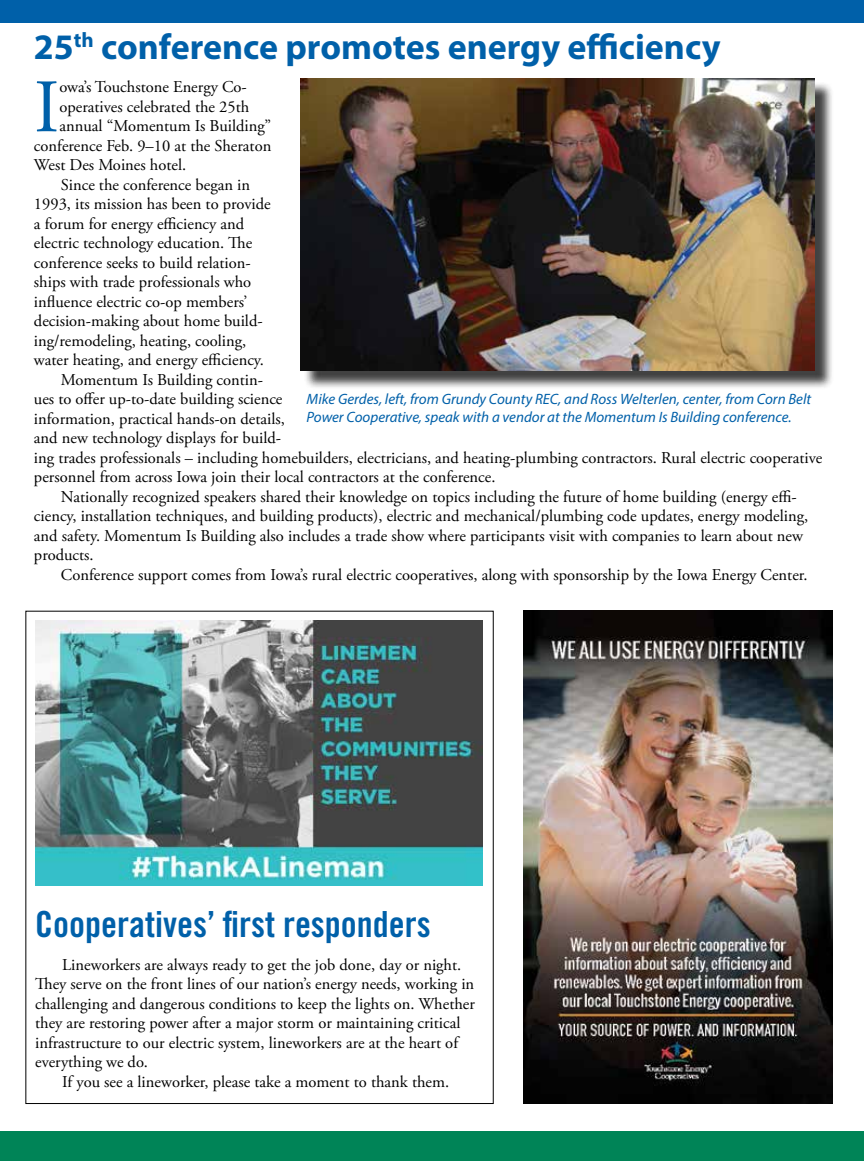
<style>
.page{position:relative;width:864px;height:1161px;background:#fff}
.page>*{position:absolute;margin:0;border:0;box-sizing:border-box;transform-origin:0 0}
.t1{font:75.3px "Adobe Garamond";color:#0060a9}
.t2{font:700 36px "Myriad Pro";color:#0060a9}
.t3{font:36px "Trade Gothic LT Std Bd Cn 20";color:#0060a9}
.t4{font:16.5px "Adobe Garamond Pro";color:#000}
.t5{font:16.5px "Adobe Garamond";color:#000}
.t6{font:italic 15px/18px "Myriad Pro";color:#0060a9}
</style>
<div class="page">
<div style="left:0;top:1132px;width:864px;height:29px;background:#008457"></div>
<div style="left:0;top:0;width:864px;height:22px;background:#0060a9"></div>
<img style="left:35px;top:620px;width:447px;height:266px">
<div style="left:304px;top:81px;width:530px;height:309px;background:#000;opacity:.75"></div>
<img style="left:301px;top:79px;width:514px;height:292px">
<img style="left:524px;top:611px;width:308px;height:493px">
<h2 class="t2" style="left:34px;top:24px;width:688px">25<sup>th</sup> conference promotes energy efficiency</h2>
<h1 class="t1" style="left:34px;top:67px;width:27px">I</h1>
<p class="t5" style="left:59px;top:78px;width:189px">owa’s Touchstone Energy Co-</p>
<p class="t5" style="left:59px;top:98px;width:191px">operatives celebrated the 25th</p>
<p class="t5" style="left:59px;top:117px;width:213px">annual “Momentum Is Building”</p>
<p class="t5" style="left:34px;top:137px;width:239px">conference Feb. 9–10 at the Sheraton</p>
<p class="t5" style="left:34px;top:156px;width:154px">West Des Moines hotel.</p>
<p class="t4" style="left:61px;top:175px;width:191px">Since the conference began in</p>
<p class="t4" style="left:34px;top:194px;width:238px">1993, its mission has been to provide</p>
<p class="t4" style="left:34px;top:214px;width:212px">a forum for energy efficiency and</p>
<p class="t4" style="left:34px;top:233px;width:220px">electric technology education. The</p>
<p class="t4" style="left:34px;top:253px;width:218px">conference seeks to build relation-</p>
<p class="t4" style="left:34px;top:272px;width:219px">ships with trade professionals who</p>
<p class="t4" style="left:34px;top:292px;width:215px">influence electric co-op members’</p>
<p class="t4" style="left:34px;top:311px;width:230px">decision-making about home build-</p>
<p class="t4" style="left:34px;top:331px;width:214px">ing/remodeling, heating, cooling,</p>
<p class="t4" style="left:34px;top:350px;width:231px">water heating, and energy efficiency.</p>
<p class="t4" style="left:61px;top:370px;width:204px">Momentum Is Building contin-</p>
<p class="t4" style="left:34px;top:389px;width:250px">ues to offer up-to-date building science</p>
<p class="t4" style="left:34px;top:409px;width:253px">information, practical hands-on details,</p>
<p class="t4" style="left:34px;top:428px;width:249px">and new technology displays for build-</p>
<p class="t4" style="left:34px;top:448px;width:790px">ing trades professionals – including homebuilders, electricians, and heating-plumbing contractors. Rural electric cooperative</p>
<p class="t4" style="left:34px;top:467px;width:463px">personnel from across Iowa join their local contractors at the conference.</p>
<p class="t4" style="left:61px;top:487px;width:737px">Nationally recognized speakers shared their knowledge on topics including the future of home building (energy effi-</p>
<p class="t4" style="left:34px;top:506px;width:776px">ciency, installation techniques, and building products), electric and mechanical/plumbing code updates, energy modeling,</p>
<p class="t4" style="left:34px;top:526px;width:771px">and safety. Momentum Is Building also includes a trade show where participants visit with companies to learn about new</p>
<p class="t4" style="left:34px;top:545px;width:61px">products.</p>
<p class="t4" style="left:61px;top:565px;width:748px">Conference support comes from Iowa’s rural electric cooperatives, along with sponsorship by the Iowa Energy Center.</p>
<p class="t6" style="left:307px;top:390px;width:506px">Mike Gerdes, left, from Grundy County REC, and Ross Welterlen, center, from Corn Belt<br>Power Cooperative, speak with a vendor at the Momentum Is Building conference.</p>
<h2 class="t3" style="left:35px;top:902px;width:397px">Cooperatives’ first responders</h2>
<p class="t4" style="left:62px;top:955px;width:401px">Lineworkers are always ready to get the job done, day or night.</p>
<p class="t4" style="left:35px;top:974px;width:441px">They serve on the front lines of our nation’s energy needs, working in</p>
<p class="t4" style="left:35px;top:994px;width:441px">challenging and dangerous conditions to keep the lights on. Whether</p>
<p class="t4" style="left:35px;top:1013px;width:427px">they are restoring power after a major storm or maintaining critical</p>
<p class="t4" style="left:35px;top:1033px;width:424px">infrastructure to our electric system, lineworkers are at the heart of</p>
<p class="t4" style="left:35px;top:1052px;width:114px">everything we do.</p>
<p class="t4" style="left:62px;top:1072px;width:389px">If you see a lineworker, please take a moment to thank them.</p>
</div>
